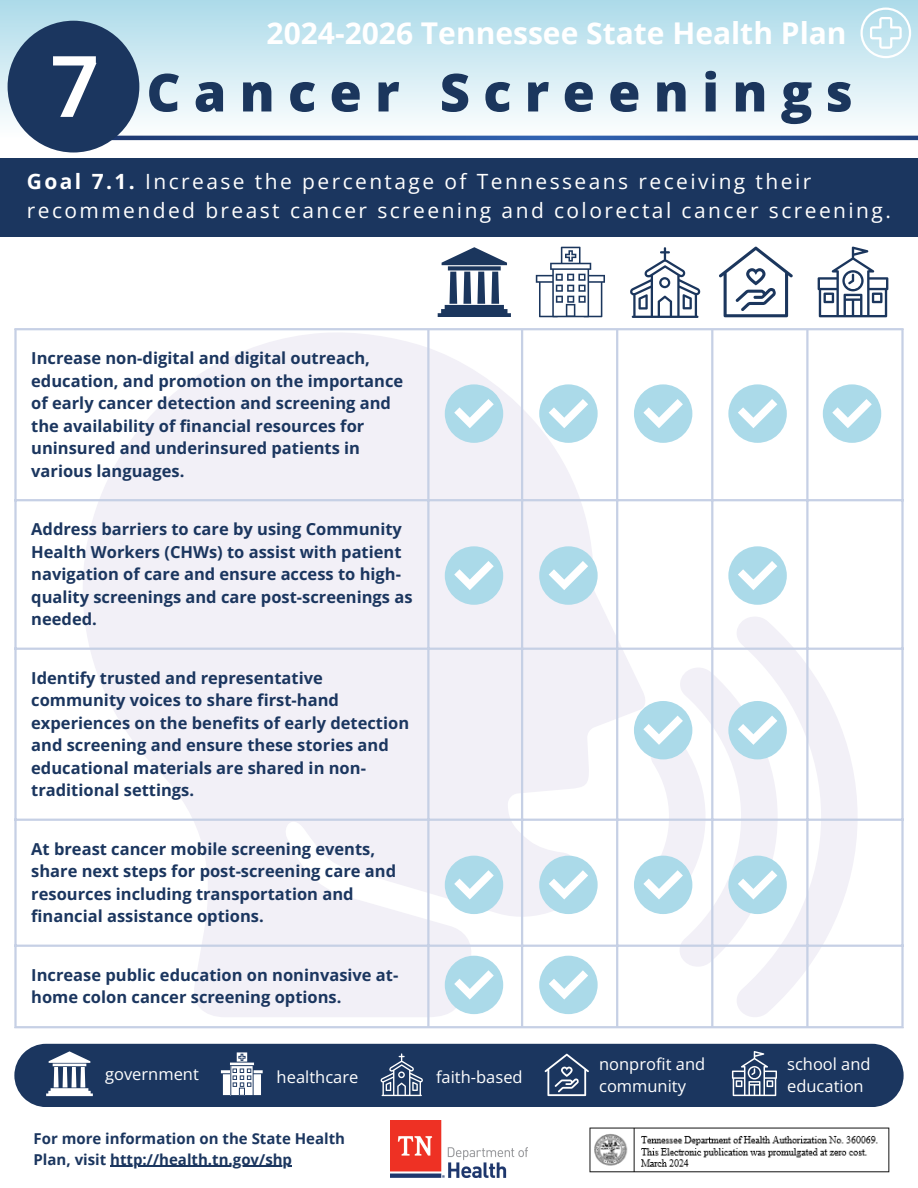
<style>
.page{position:relative;width:918px;height:1188px;background:#fff}
.page>*{position:absolute;margin:0;border:0;box-sizing:border-box;transform-origin:0 0}
.t1{font:800 52.5px "Open Sans";letter-spacing:.25em;color:#1b365d}
.t2{font:700 30px "Open Sans";color:#fff}
.t3{font:21px/29.2px "Open Sans";letter-spacing:.115em;color:#fff}
.t4{font:700 16.5px/22.5px "Open Sans";color:#1b365f}
.t5{font:16.5px/22.5px "Open Sans";color:#fff}
.t6{font:700 15px/20.2px "Open Sans";color:#1b365f}
.s1{font-weight:700}
</style>
<div class="page">
<svg style="left:60px;top:331px;width:586px;height:686px;fill:#f2f0f7"></svg>
<svg style="left:730px;top:617px;width:128px;height:400px"></svg>
<hr style="left:14px;top:330px;width:3px;height:696px;background:#c6d0e5">
<hr style="left:427px;top:330px;width:3px;height:696px;background:#c6d0e5">
<hr style="left:521px;top:330px;width:2px;height:696px;background:#c6d0e5">
<hr style="left:616px;top:330px;width:2px;height:696px;background:#c6d0e5">
<hr style="left:711px;top:330px;width:2px;height:696px;background:#c6d0e5">
<hr style="left:806px;top:330px;width:3px;height:696px;background:#c6d0e5">
<hr style="left:901px;top:330px;width:3px;height:696px;background:#c6d0e5">
<hr style="left:14px;top:328px;width:890px;height:2px;background:#c6d0e5">
<hr style="left:14px;top:499px;width:890px;height:2px;background:#c6d0e5">
<hr style="left:14px;top:648px;width:890px;height:2px;background:#c6d0e5">
<hr style="left:14px;top:819px;width:890px;height:2px;background:#c6d0e5">
<hr style="left:14px;top:945px;width:890px;height:2px;background:#c6d0e5">
<hr style="left:14px;top:1026px;width:890px;height:2px;background:#c6d0e5">
<svg style="left:536px;top:247px;width:69px;height:70px"></svg>
<svg style="left:438px;top:247px;width:73px;height:70px"></svg>
<svg style="left:630px;top:247px;width:71px;height:71px"></svg>
<svg style="left:719px;top:247px;width:74px;height:70px"></svg>
<svg style="left:818px;top:247px;width:70px;height:70px"></svg>
<div style="left:14px;top:1044px;width:890px;height:63px;background:#1b365f"></div>
<svg style="left:220px;top:1051px;width:44px;height:45px"></svg>
<svg style="left:545px;top:1054px;width:44px;height:42px;background:#4e6383"></svg>
<svg style="left:46px;top:1051px;width:47px;height:45px"></svg>
<svg style="left:732px;top:1051px;width:45px;height:45px"></svg>
<svg style="left:380px;top:1053px;width:43px;height:43px;background:#516584"></svg>
<div style="left:0;top:0;width:918px;height:138px;background:linear-gradient(to bottom,#acdae9,#fdfeff)"></div>
<div style="left:0;top:158px;width:918px;height:78px;background:#1b365f"></div>
<svg style="left:139px;top:136px;width:779px;height:4px;background:#295196"></svg>
<div style="left:445px;top:384px;width:58px;height:59px;background:#abdae9;border-radius:50%"></div>
<svg style="left:454px;top:399px;width:40px;height:29px"></svg>
<div style="left:539px;top:384px;width:59px;height:59px;background:#abdae9;border-radius:50%"></div>
<svg style="left:549px;top:399px;width:39px;height:29px"></svg>
<div style="left:634px;top:384px;width:58px;height:59px;background:#abdae9;border-radius:50%"></div>
<svg style="left:643px;top:399px;width:40px;height:29px"></svg>
<div style="left:728px;top:384px;width:59px;height:59px;background:#abdae9;border-radius:50%"></div>
<svg style="left:738px;top:399px;width:39px;height:29px"></svg>
<div style="left:823px;top:384px;width:58px;height:59px;background:#abdae9;border-radius:50%"></div>
<svg style="left:832px;top:399px;width:40px;height:29px"></svg>
<svg style="left:8px;top:21px;width:131px;height:132px;background:#506887"></svg>
<svg style="left:860px;top:8px;width:51px;height:50px"></svg>
<div style="left:634px;top:701px;width:58px;height:58px;background:#abdae9;border-radius:50%"></div>
<div style="left:728px;top:701px;width:59px;height:58px;background:#abdae9;border-radius:50%"></div>
<div style="left:445px;top:546px;width:58px;height:59px;background:#abdae9;border-radius:50%"></div>
<svg style="left:454px;top:561px;width:40px;height:29px"></svg>
<div style="left:539px;top:546px;width:59px;height:59px;background:#abdae9;border-radius:50%"></div>
<svg style="left:549px;top:561px;width:39px;height:29px"></svg>
<div style="left:728px;top:546px;width:59px;height:59px;background:#abdae9;border-radius:50%"></div>
<svg style="left:738px;top:561px;width:39px;height:29px"></svg>
<div style="left:445px;top:856px;width:58px;height:58px;background:#abdae9;border-radius:50%"></div>
<svg style="left:454px;top:870px;width:40px;height:29px"></svg>
<div style="left:539px;top:856px;width:59px;height:58px;background:#abdae9;border-radius:50%"></div>
<svg style="left:549px;top:870px;width:39px;height:29px"></svg>
<div style="left:634px;top:856px;width:58px;height:58px;background:#abdae9;border-radius:50%"></div>
<div style="left:728px;top:856px;width:59px;height:58px;background:#abdae9;border-radius:50%"></div>
<svg style="left:643px;top:668px;width:135px;height:301px"></svg>
<div style="left:445px;top:956px;width:58px;height:58px;background:#abdae9;border-radius:50%"></div>
<svg style="left:454px;top:970px;width:40px;height:30px"></svg>
<div style="left:539px;top:956px;width:59px;height:58px;background:#abdae9;border-radius:50%"></div>
<svg style="left:549px;top:970px;width:39px;height:30px"></svg>
<img style="left:391px;top:1120px;width:136px;height:58px">
<img style="left:589px;top:1127px;width:301px;height:46px">
<hr style="left:110px;top:1166px;width:182px;height:1px;background:#1b365f">
<p class="t2" style="left:267px;top:12px;width:582px">2024-2026 Tennessee State Health Plan</p>
<p class="t1" style="left:146px;top:55px;width:708px">Cancer Screenings</p>
<p class="t3" style="left:27px;top:166px;width:865px"><span class="s1">Goal 7.1.</span> Increase the percentage of Tennesseans receiving their recommended breast cancer screening and colorectal cancer screening.</p>
<h2 class="t4" style="left:31px;top:346px;width:374px">Increase non-digital and digital outreach, education, and promotion on the importance of early cancer detection and screening and the availability of financial resources for uninsured and underinsured patients in various languages.</h2>
<p class="t4" style="left:31px;top:517px;width:383px">Address barriers to care by using Community Health Workers (CHWs) to assist with patient navigation of care and ensure access to high&shy;quality screenings and care post-screenings as needed.</p>
<h1 class="t4" style="left:31px;top:666px;width:379px">Identify trusted and representative community voices to share first-hand experiences on the benefits of early detection and screening and ensure these stories and educational materials are shared in non&shy;traditional settings.</h1>
<p class="t4" style="left:31px;top:837px;width:366px">At breast cancer mobile screening events, share next steps for post-screening care and resources including transportation and financial assistance options.</p>
<h3 class="t4" style="left:31px;top:963px;width:369px">Increase public education on noninvasive at&shy;home colon cancer screening options.</h3>
<p class="t5" style="left:105px;top:1062px;width:95px">government</p>
<p class="t5" style="left:277px;top:1066px;width:83px">healthcare</p>
<p class="t5" style="left:436px;top:1066px;width:88px">faith-based</p>
<p class="t6" style="left:34px;top:1128px;width:313px">For more information on the State Health<br>Plan, visit http://health.tn.gov/shp</p>
<p class="t5" style="left:599px;top:1052px;width:108px">nonprofit and community</p>
<p class="t5" style="left:787px;top:1052px;width:85px">school and education</p>
</div>
